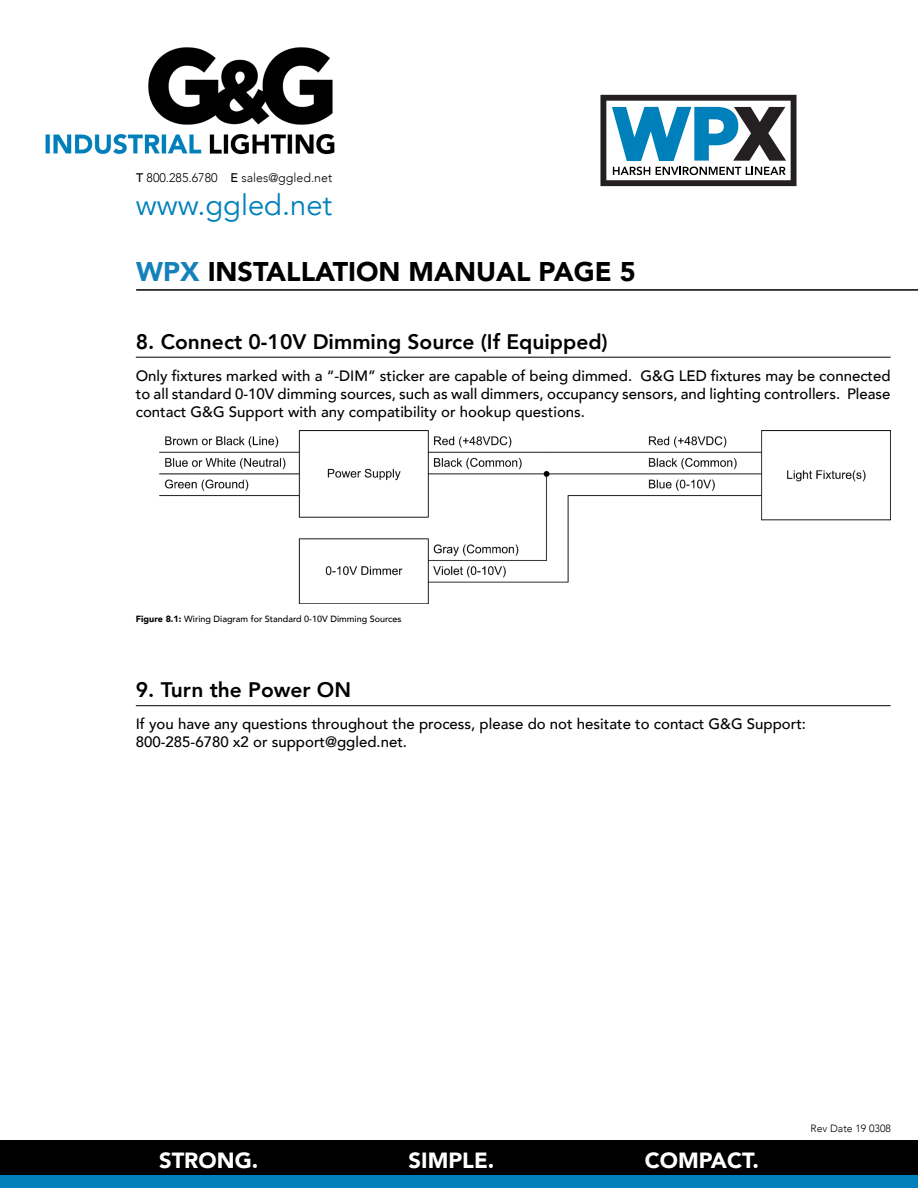
<style>
.page{position:relative;width:918px;height:1188px;background:#fff}
.page>*{position:absolute;margin:0;border:0;box-sizing:border-box;transform-origin:0 0}
.t1{font:29.1px "Avenir";color:#0080bb}
.t2{font:900 27px "Avenir";color:#000}
.t3{font:900 21.9px "Avenir";color:#fff}
.t4{font:800 21px "Avenir";color:#000}
.t5{font:500 15px/18px "Avenir";color:#000;text-align:justify}
.t6{font:300 12.45px "Avenir";color:#000}
.t7{font:300 10.5px "Avenir";color:#000}
.t8{font:500 9px "Avenir";color:#000}
.s1{font-weight:500}
.s2{color:#1581bc}
.s3{font-weight:900}
</style>
<div class="page">
<hr style="left:136px;top:289px;width:782px;height:2px;background:#000">
<div style="left:0;top:1140px;width:918px;height:48px;background:#000"></div>
<div style="left:0;top:1176px;width:918px;height:12px;background:#0080bb"></div>
<hr style="left:136px;top:357px;width:755px;height:1px;background:#000">
<hr style="left:136px;top:705px;width:755px;height:1px;background:#000">
<img style="left:159px;top:430px;width:732px;height:174px">
<img style="left:45px;top:47px;width:290px;height:108px">
<svg style="left:600px;top:95px;width:197px;height:91px"></svg>
<p class="t6" style="left:136px;top:170px;width:198px"><span class="s1">T</span> 800.285.6780 <span class="s1">E</span> sales@ggled.net</p>
<p class="t1" style="left:136px;top:188px;width:198px">www.ggled.net</p>
<p class="t2" style="left:136px;top:249px;width:501px"><span class="s2">WPX</span> INSTALLATION MANUAL PAGE 5</p>
<p class="t4" style="left:136px;top:325px;width:474px">8. Connect 0-10V Dimming Source (If Equipped)</p>
<p class="t5" style="left:136px;top:366px;width:756px">Only fixtures marked with a “-DIM” sticker are capable of being dimmed. G&amp;G LED fixtures may be connected to all standard 0-10V dimming sources, such as wall dimmers, occupancy sensors, and lighting controllers. Please contact G&amp;G Support with any compatibility or hookup questions.</p>
<p class="t8" style="left:136px;top:611px;width:267px"><span class="s3">Figure 8.1:</span> Wiring Diagram for Standard 0-10V Dimming Sources</p>
<p class="t4" style="left:136px;top:674px;width:217px">9. Turn the Power ON</p>
<p class="t5" style="left:136px;top:714px;width:672px">If you have any questions throughout the process, please do not hesitate to contact G&amp;G Support:</p>
<p class="t5" style="left:136px;top:732px;width:273px">800-285-6780 x2 or support@ggled.net.</p>
<p class="t3" style="left:159px;top:1141px;width:101px">STRONG.</p>
<p class="t3" style="left:409px;top:1141px;width:87px">SIMPLE.</p>
<p class="t3" style="left:645px;top:1141px;width:116px">COMPACT.</p>
<p class="t7" style="left:811px;top:1122px;width:82px">Rev Date 19 0308</p>
</div>
